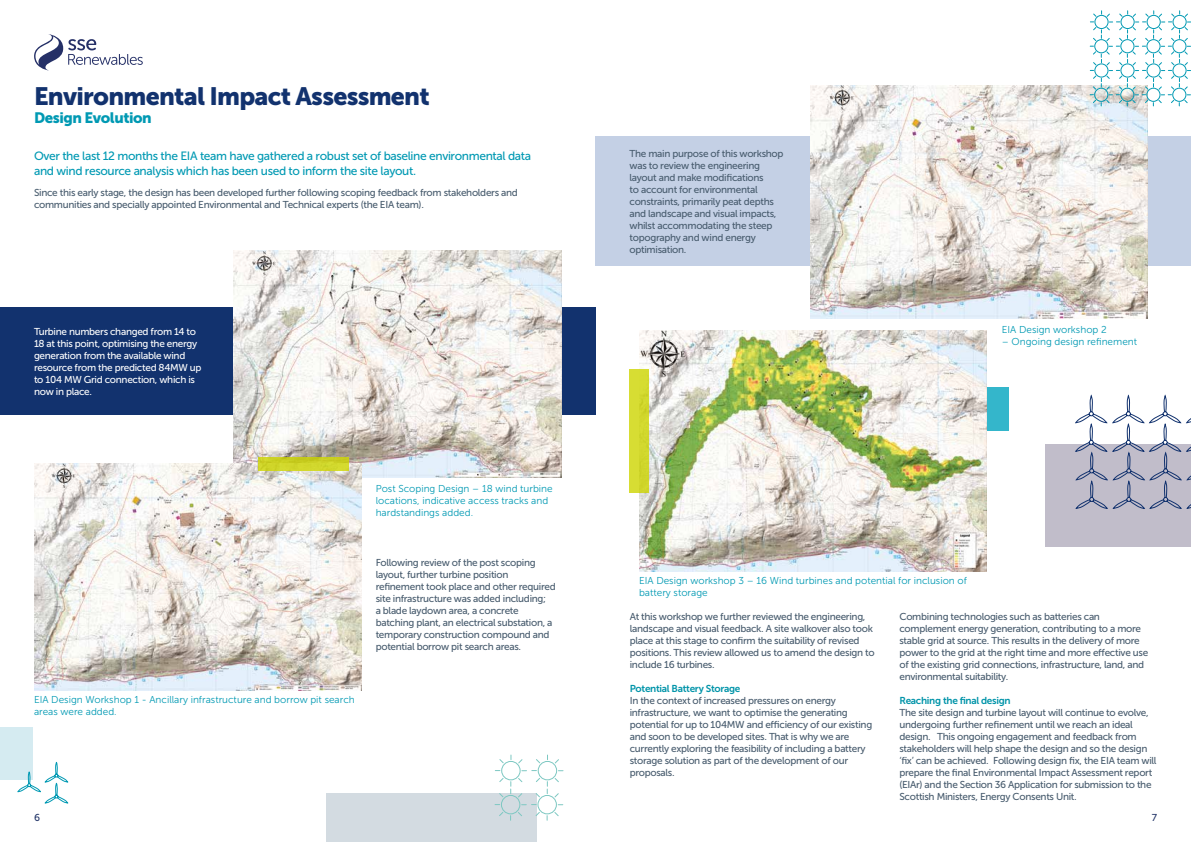
<style>
.page{position:relative;width:1191px;height:842px;background:#fff}
.page>*{position:absolute;margin:0;border:0;box-sizing:border-box;transform-origin:0 0}
.t1{font:25px "Museo Sans 900";letter-spacing:-.03em;color:#12326e}
.t2{font:15px "Museo Sans 900";letter-spacing:-.03em;color:#0099b3}
.t3{font:12px/14.4px "Museo Sans 500";letter-spacing:-.03em;color:#0099b3}
.t4{font:10px/12px "Museo Sans 500";letter-spacing:-.03em;color:#485c6e}
.t5{font:10px/12px "Museo Sans 300";color:#0099b3}
.t6{font:10px/12px "Museo Sans 500";letter-spacing:-.03em;color:#fff}
.t7{font:10px "Museo Sans 700";letter-spacing:-.03em;color:#0094a9}
.t8{font:10px "Museo Sans 500";color:#223568}
</style>
<div class="page">
<div style="left:595px;top:136px;width:596px;height:129px;background:#c4d0e5"></div>
<div style="left:0;top:307px;width:595px;height:108px;background:#12326e"></div>
<svg style="left:34px;top:34px;width:109px;height:37px"></svg>
<div style="left:326px;top:794px;width:211px;height:48px;background:#d3dbe1"></div>
<svg style="left:494px;top:754px;width:70px;height:67px"></svg>
<div style="left:0;top:727px;width:33px;height:53px;background:#d5ebf1"></div>
<svg style="left:17px;top:762px;width:51px;height:41px"></svg>
<img style="left:234px;top:251px;width:327px;height:227px">
<img style="left:34px;top:464px;width:327px;height:227px">
<svg style="left:258px;top:457px;width:91px;height:13px"></svg>
<img style="left:810px;top:85px;width:337px;height:234px">
<svg style="left:1089px;top:10px;width:102px;height:96px"></svg>
<div style="left:965px;top:387px;width:43px;height:43px;background:#34b6cb"></div>
<img style="left:639px;top:331px;width:348px;height:241px">
<div style="left:629px;top:369px;width:19px;height:123px;background:#d7dd33"></div>
<div style="left:1045px;top:444px;width:146px;height:103px;background:#c1bdca"></div>
<svg style="left:1075px;top:396px;width:116px;height:113px"></svg>
<h1 class="t1" style="left:34px;top:82px;width:397px">Environmental Impact Assessment</h1>
<h2 class="t2" style="left:34px;top:109px;width:119px">Design Evolution</h2>
<p class="t3" style="left:34px;top:149px;width:498px">Over the last 12 months the EIA team have gathered a robust set of baseline environmental data and wind resource analysis which has been used to inform the site layout.</p>
<p class="t4" style="left:34px;top:187px;width:485px">Since this early stage, the design has been developed further following scoping feedback from stakeholders and communities and specially appointed Environmental and Technical experts (the EIA team).</p>
<p class="t6" style="left:34px;top:325px;width:169px">Turbine numbers changed from 14 to<br>18 at this point, optimising the energy generation from the available wind resource from the predicted 84MW up to 104 MW Grid connection, which is now in place.</p>
<p class="t5" style="left:34px;top:693px;width:322px">EIA Design Workshop 1 - Ancillary infrastructure and borrow pit search areas were added.</p>
<p class="t5" style="left:376px;top:483px;width:178px">Post Scoping Design – 18 wind turbine locations, indicative access tracks and hardstandings added.</p>
<p class="t4" style="left:376px;top:557px;width:181px">Following review of the post scoping layout, further turbine position refinement took place and other required site infrastructure was added including;<br>a blade laydown area, a concrete batching plant, an electrical substation, a temporary construction compound and potential borrow pit search areas.</p>
<p class="t4" style="left:629px;top:147px;width:155px">The main purpose of this workshop was to review the engineering layout and make modifications<br>to account for environmental constraints, primarily peat depths and landscape and visual impacts, whilst accommodating the steep topography and wind energy optimisation.</p>
<p class="t5" style="left:1001px;top:323px;width:106px">EIA Design workshop 2</p>
<p class="t5" style="left:1001px;top:335px;width:137px">– Ongoing design refinement</p>
<p class="t5" style="left:639px;top:575px;width:329px">EIA Design workshop 3 – 16 Wind turbines and potential for inclusion of battery storage</p>
<p class="t4" style="left:630px;top:611px;width:246px">At this workshop we further reviewed the engineering, landscape and visual feedback. A site walkover also took place at this stage to confirm the suitability of revised positions. This review allowed us to amend the design to include 16 turbines.</p>
<p class="t7" style="left:630px;top:683px;width:112px">Potential Battery Storage</p>
<p class="t4" style="left:630px;top:695px;width:244px">In the context of increased pressures on energy infrastructure, we want to optimise the generating potential for up to 104MW and efficiency of our existing and soon to be developed sites. That is why we are currently exploring the feasibility of including a battery storage solution as part of the development of our proposals.</p>
<p class="t4" style="left:899px;top:611px;width:250px">Combining technologies such as batteries can complement energy generation, contributing to a more stable grid at source. This results in the delivery of more power to the grid at the right time and more effective use of the existing grid connections, infrastructure, land, and environmental suitability.</p>
<p class="t7" style="left:899px;top:695px;width:113px">Reaching the final design</p>
<p class="t4" style="left:899px;top:707px;width:259px">The site design and turbine layout will continue to evolve, undergoing further refinement until we reach an ideal design. This ongoing engagement and feedback from stakeholders will help shape the design and so the design ‘fix’ can be achieved. Following design fix, the EIA team will prepare the final Environmental Impact Assessment report (EIAr) and the Section 36 Application for submission to the Scottish Ministers, Energy Consents Unit.</p>
<p class="t8" style="left:34px;top:812px;width:7px">6</p>
<p class="t8" style="left:1151px;top:812px;width:7px">7</p>
</div>
